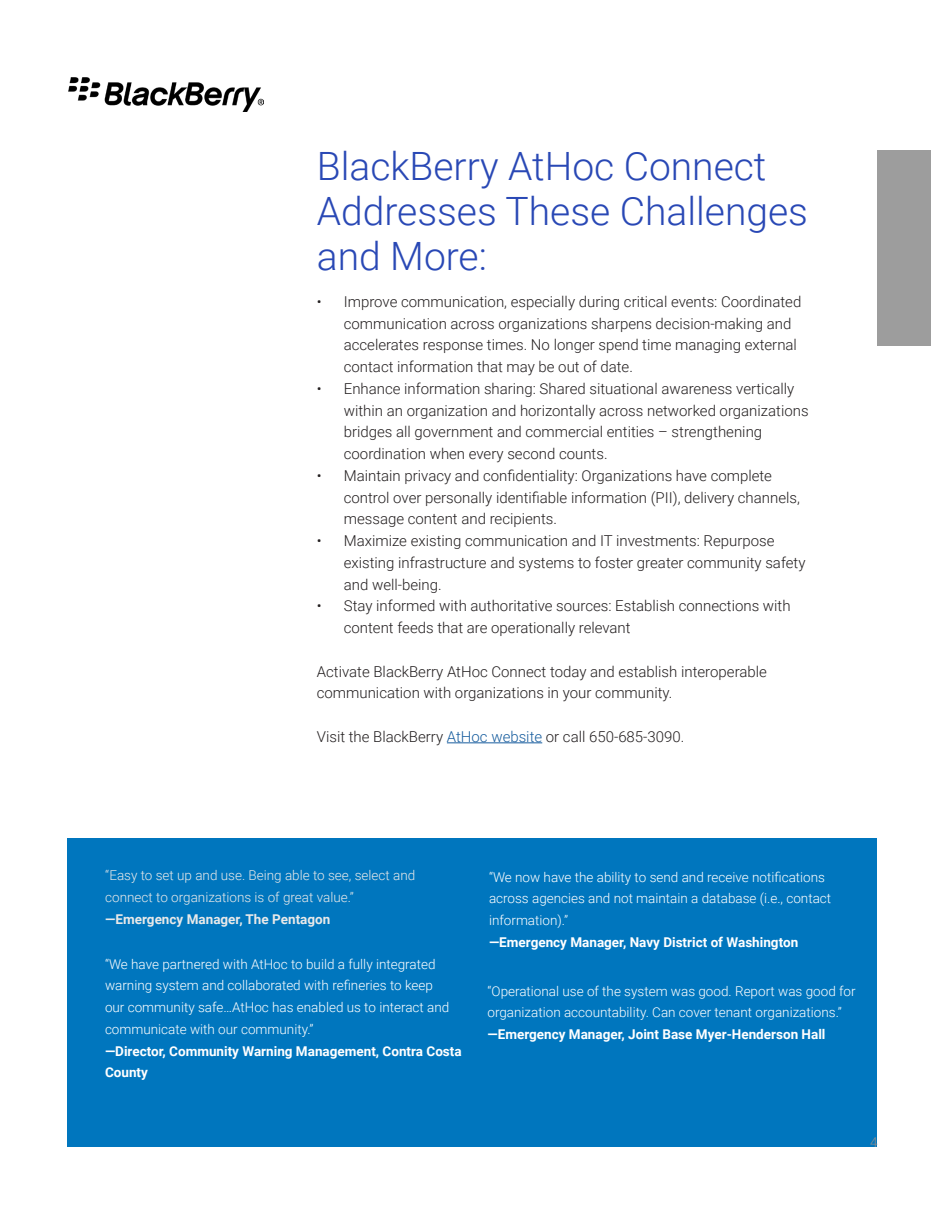
<style>
.page{position:relative;width:945px;height:1215px;background:#fff}
.page>*{position:absolute;margin:0;border:0;box-sizing:border-box;transform-origin:0 0}
.t1{font:300 39px/45px "Roboto";color:#2948b5}
.t2{font:300 15px/21.8px "Roboto";color:#231f20}
.t3{font:300 13.5px/21.8px "Roboto";color:#fff}
.t4{font:700 13.5px/21.8px "Roboto";color:#fff}
.t5{font:300 13.5px/21.8px "Roboto";color:#e9e9e9}
.t6{font:700 13.5px "Roboto";color:#e9e9e9}
.t7{font:300 13.5px "Roboto";color:#938e8c}
.s1{color:#175d9e}
</style>
<div class="page">
<div style="left:68px;top:838px;width:810px;height:310px;background:#0076be"></div>
<img style="left:68px;top:78px;width:195px;height:33px">
<div style="left:878px;top:151px;width:54px;height:195px;background:#9d9d9d"></div>
<hr style="left:447px;top:742px;width:95px;height:1px;background:#175d9e">
<p class="t1" style="left:317px;top:142px;width:493px">BlackBerry AtHoc Connect<br>Addresses These Challenges and More:</p>
<p class="t2" style="left:344px;top:290px;width:459px;text-indent:-27px">• Improve communication, especially during critical events: Coordinated communication across organizations sharpens decision-making and accelerates response times. No longer spend time managing external contact information that may be out of date.</p>
<p class="t2" style="left:344px;top:377px;width:466px;text-indent:-27px">• Enhance information sharing: Shared situational awareness vertically within an organization and horizontally across networked organizations bridges all government and commercial entities – strengthening coordination when every second counts.</p>
<p class="t2" style="left:344px;top:464px;width:458px;text-indent:-27px">• Maintain privacy and confidentiality: Organizations have complete control over personally identifiable information (PII), delivery channels, message content and recipients.</p>
<p class="t2" style="left:344px;top:529px;width:463px;text-indent:-27px">• Maximize existing communication and IT investments: Repurpose existing infrastructure and systems to foster greater community safety and well-being.</p>
<p class="t2" style="left:344px;top:594px;width:448px;text-indent:-27px">• Stay informed with authoritative sources: Establish connections with content feeds that are operationally relevant</p>
<p class="t2" style="left:317px;top:660px;width:452px">Activate BlackBerry AtHoc Connect today and establish interoperable communication with organizations in your community.</p>
<p class="t2" style="left:317px;top:725px;width:369px">Visit the BlackBerry <span class="s1">AtHoc website</span> or call 650-685-3090.</p>
<p class="t5" style="left:105px;top:864px;width:311px">“Easy to set up and use. Being able to see, select and connect to organizations is of great value.”</p>
<p class="t6" style="left:105px;top:909px;width:227px">—Emergency Manager, The Pentagon</p>
<p class="t3" style="left:105px;top:952px;width:346px">“We have partnered with AtHoc to build a fully integrated warning system and collaborated with refineries to keep our community safe…AtHoc has enabled us to interact and communicate with our community.”</p>
<p class="t4" style="left:105px;top:1039px;width:358px">—Director, Community Warning Management, Contra Costa<br>County</p>
<p class="t3" style="left:489px;top:865px;width:344px">“We now have the ability to send and receive notifications across agencies and not maintain a database (i.e., contact information).”</p>
<p class="t4" style="left:489px;top:931px;width:311px">—Emergency Manager, Navy District of Washington</p>
<p class="t3" style="left:488px;top:979px;width:370px">“Operational use of the system was good. Report was good for organization accountability. Can cover tenant organizations.”</p>
<p class="t4" style="left:488px;top:1023px;width:340px">—Emergency Manager, Joint Base Myer-Henderson Hall</p>
<p class="t7" style="left:870px;top:1133px;width:9px">4</p>
</div>
